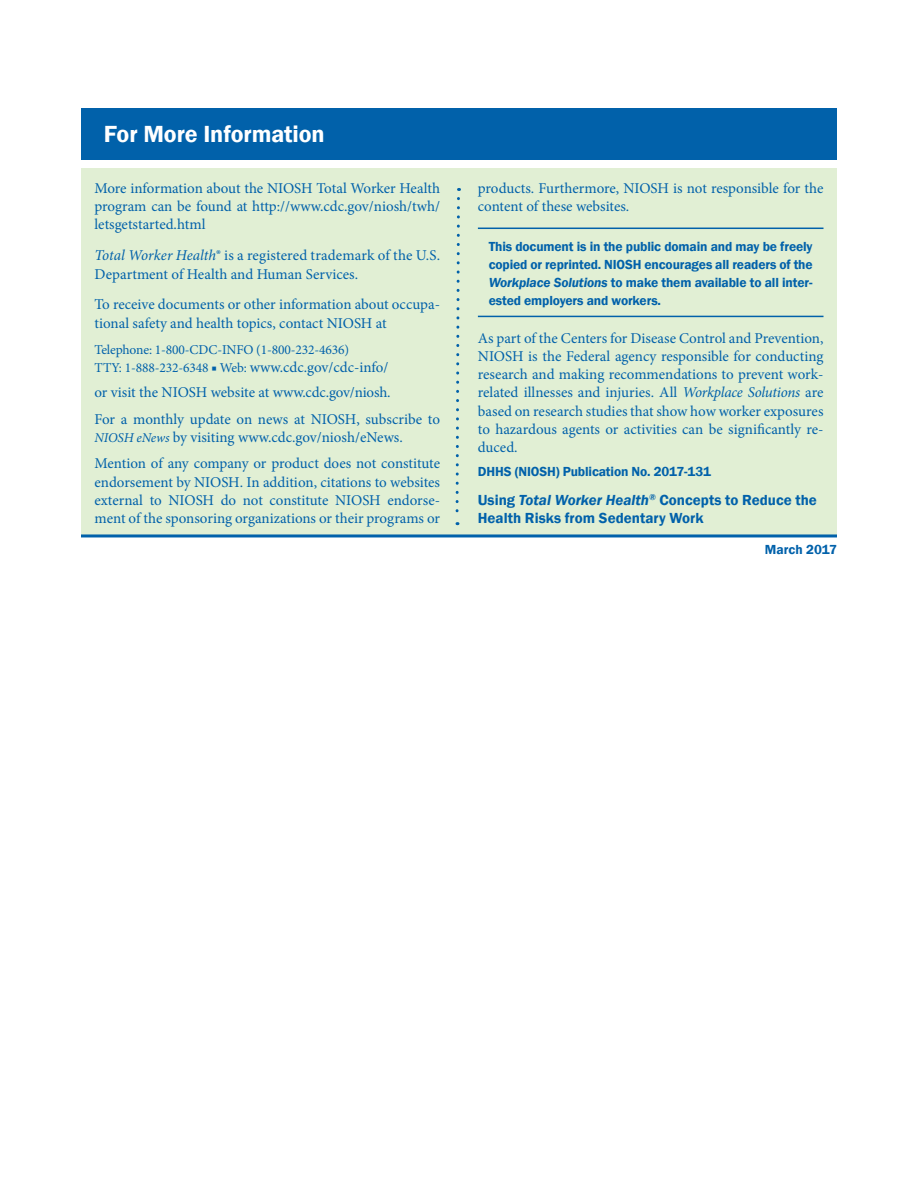
<style>
.page{position:relative;width:918px;height:1188px;background:#fff}
.page>*{position:absolute;margin:0;border:0;box-sizing:border-box;transform-origin:0 0}
.Heading_2__Info_Box{font:600 24px "Franklin Gothic";letter-spacing:-.005em;color:#fff}
.Info_Box_text_1{font:15px/18.1px "Minion Pro";letter-spacing:-.005em;color:#0161aa}
.Body_text{font:15px/18.3px "Minion Pro";color:#0161aa;text-align:justify}
.Title___info_box{font:600 15px/18.1px "Franklin Gothic";color:#0161aa}
.Disclaimer_text{font:600 13.5px/18.1px "Franklin Gothic";letter-spacing:-.01em;color:#0161aa;text-align:justify}
.Telephone_Fax{font:13.5px/18.3px "Minion Pro";letter-spacing:-.01em;color:#0161aa}
.Publication_number{font:600 13.5px "Franklin Gothic";letter-spacing:-.01em;color:#0161aa}
.Date{font:600 13.5px "Franklin Gothic";color:#0161aa}
.s1{font-style:italic}
.s2{font-size:15px}
.s3{font-style:italic;font-size:13.5px}
</style>
<div class="page">
<div style="left:81px;top:108px;width:756px;height:52px;background:#0161aa"></div>
<div style="left:81px;top:168px;width:756px;height:369px;background:#e1efd4"></div>
<hr style="left:478px;top:228px;width:346px;height:1px;background:#0161aa">
<hr style="left:478px;top:316px;width:346px;height:1px;background:#0161aa">
<svg style="left:455px;top:188px;width:6px;height:337px"></svg>
<hr style="left:81px;top:534px;width:756px;height:3px;background:#0161aa">
<p class="Heading_2__Info_Box" style="left:104px;top:119px;width:222px">For More Information</p>
<p class="Body_text" style="left:94px;top:179px;width:347px">More information about the NIOSH Total Worker Health program can be found at http://www.cdc.gov/niosh/twh/ letsgetstarted.html</p>
<p class="Body_text" style="left:94px;top:246px;width:347px"><span class="s1">Total Worker Health</span>® is a registered trademark of the U.S.<br>Department of Health and Human Services.</p>
<p class="Info_Box_text_1" style="left:94px;top:295px;width:347px">To receive documents or other information about occupa&shy;tional safety and health topics, contact NIOSH at</p>
<p class="Telephone_Fax" style="left:94px;top:341px;width:296px">Telephone: 1-800-CDC-INFO (1-800-232-4636)<br>TTY: 1-888-232-6348 ■ Web: <span class="s2">www.cdc.gov/cdc-info/</span></p>
<p class="Info_Box_text_1" style="left:94px;top:383px;width:298px">or visit the NIOSH website at www.cdc.gov/niosh.</p>
<p class="Info_Box_text_1" style="left:94px;top:410px;width:347px">For a monthly update on news at NIOSH, subscribe to<br><span class="s3">NIOSH eNews</span> by visiting www.cdc.gov/niosh/eNews.</p>
<p class="Info_Box_text_1" style="left:94px;top:455px;width:347px;text-align:justify">Mention of any company or product does not constitute endorsement by NIOSH. In addition, citations to websites external to NIOSH do not constitute NIOSH endorse&shy;ment of the sponsoring organizations or their programs or</p>
<p class="Info_Box_text_1" style="left:478px;top:179px;width:347px">products. Furthermore, NIOSH is not responsible for the content of these websites.</p>
<p class="Disclaimer_text" style="left:489px;top:237px;width:326px">This document is in the public domain and may be freely copied or reprinted. NIOSH encourages all readers of the <span class="s1">Workplace Solutions</span> to make them available to all inter&shy;ested employers and workers.</p>
<p class="Info_Box_text_1" style="left:478px;top:329px;width:347px;text-align:justify">As part of the Centers for Disease Control and Prevention, NIOSH is the Federal agency responsible for conducting research and making recommendations to prevent work&shy;related illnesses and injuries. All <span class="s1">Workplace Solutions</span> are based on research studies that show how worker exposures to hazardous agents or activities can be significantly re&shy;duced.</p>
<p class="Publication_number" style="left:478px;top:464px;width:235px">DHHS (NIOSH) Publication No. 2017-131</p>
<p class="Title___info_box" style="left:478px;top:491px;width:341px">Using <span class="s1">Total Worker Health</span><sup>®</sup> Concepts to Reduce the<br>Health Risks from Sedentary Work</p>
<p class="Date" style="left:765px;top:541px;width:74px">March 2017</p>
</div>
